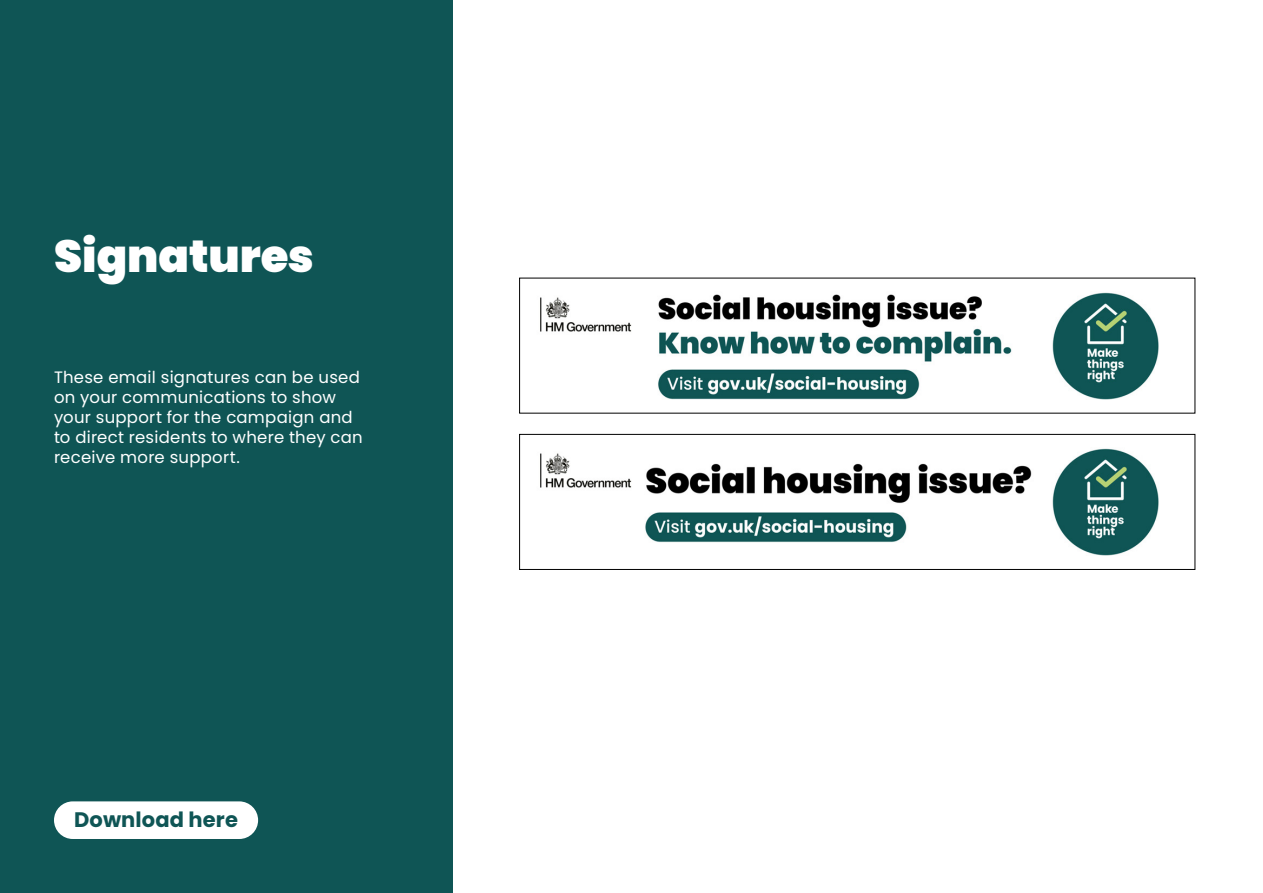
<style>
.page{position:relative;width:1263px;height:893px;background:#fff}
.page>*{position:absolute;margin:0;border:0;box-sizing:border-box;transform-origin:0 0}
.t1{font:900 45px "Poppins";color:#fff}
.t2{font:700 21px "Poppins";letter-spacing:.005em;color:#0f5555}
.t3{font:16.5px/19.8px "Poppins";letter-spacing:.015em;color:#fff}
</style>
<div class="page">
<div style="left:0;top:0;width:453px;height:893px;background:#0f5555"></div>
<img style="left:540px;top:448px;width:619px;height:108px">
<div style="left:519px;top:434px;width:676px;height:136px;border:1px solid #000"></div>
<img style="left:540px;top:292px;width:619px;height:108px">
<div style="left:54px;top:801px;width:204px;height:38px;background:#fff;border-radius:19px"></div>
<p class="t1" style="left:54px;top:230px;width:261px">Signatures</p>
<p class="t3" style="left:54px;top:368px;width:310px">These email signatures can be used on your communications to show your support for the campaign and to direct residents to where they can receive more support.</p>
<p class="t2" style="left:74px;top:808px;width:165px">Download here</p>
</div>
